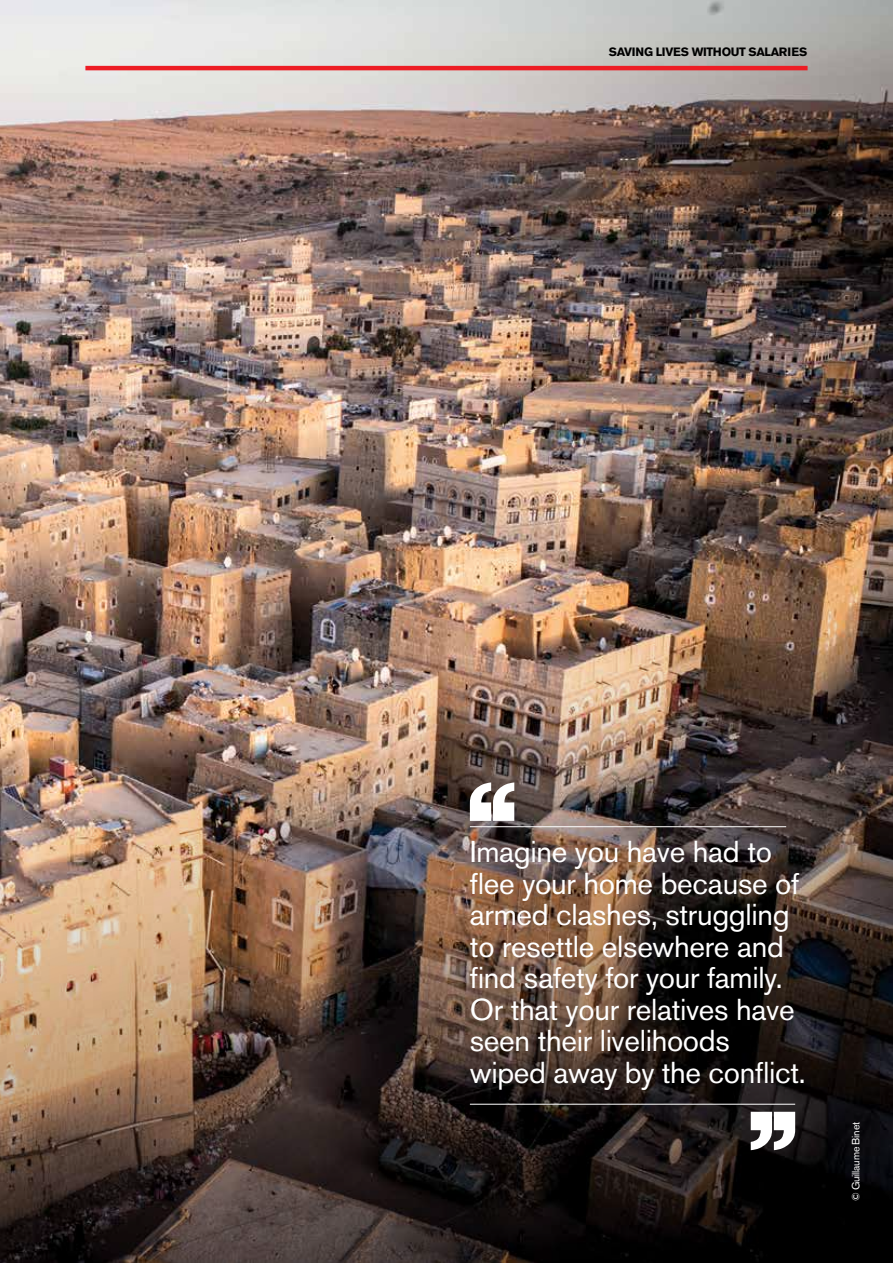
<style>
.page{position:relative;width:893px;height:1263px;background:#fff}
.page>*{position:absolute;margin:0;border:0;box-sizing:border-box;transform-origin:0 0}
.t1{font:30px/31.5px "Akzidenz Grotesk BE";letter-spacing:-.01em;color:#fff}
.t2{font:700 12px "Akzidenz Grotesk BE";letter-spacing:-.03em;color:#000}
.t3{font:10.5px "Akzidenz Grotesk BE";letter-spacing:-.02em;color:#fff}
</style>
<div class="page">
<img style="left:0;top:0;width:893px;height:349px">
<img style="left:0;top:349px;width:893px;height:914px">
<hr style="left:85px;top:66px;width:722px;height:4px;background:#ed1d24">
<hr style="left:470px;top:826px;width:316px;height:1px;background:#fff">
<hr style="left:470px;top:1104px;width:325px;height:1px;background:#fff">
<svg style="left:470px;top:782px;width:44px;height:39px"></svg>
<svg style="left:751px;top:1112px;width:44px;height:38px"></svg>
<p class="t2" style="left:609px;top:45px;width:200px">SAVING LIVES WITHOUT SALARIES</p>
<p class="t1" style="left:470px;top:836px;width:337px">Imagine you have had to flee your home because of armed clashes, struggling to resettle elsewhere and find safety for your family.<br>Or that your relatives have seen their livelihoods wiped away by the conflict.</p>
<p class="t3" style="left:850px;top:1201px;width:81px;rotate:-90deg">© Guillaume Binet</p>
</div>
